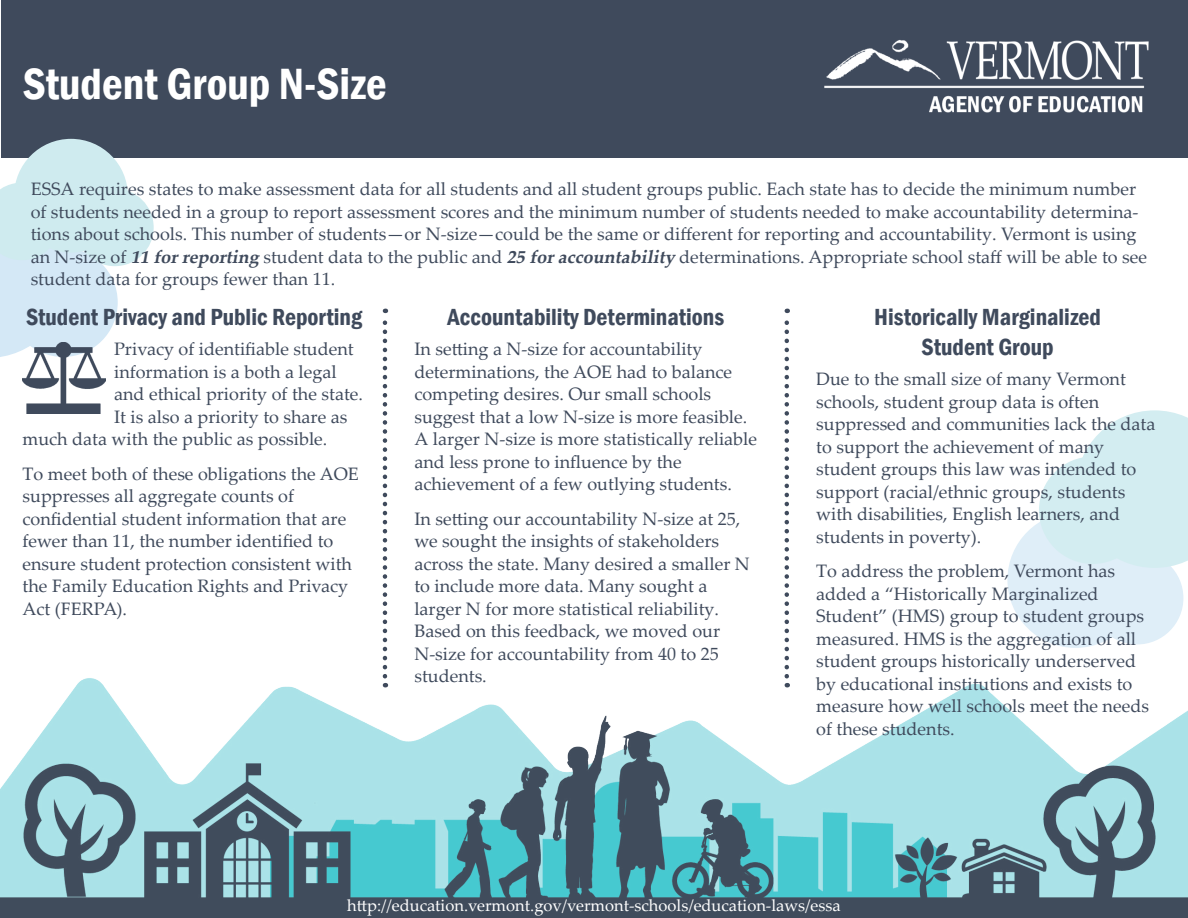
<style>
.page{position:relative;width:1188px;height:918px;background:#fff}
.page>*{position:absolute;margin:0;border:0;box-sizing:border-box;transform-origin:0 0}
.t1{font:600 condensed 45px "Franklin Gothic";color:#fff}
.t2{font:600 condensed 24px/30px "Franklin Gothic";color:#3f4a5c;text-align:center}
.t3{font:18px/22.5px "Palatino Linotype";color:#3f4a5c}
.t4{font:16.5px "Palatino Linotype";color:#fff}
.s1{font-weight:700;font-style:italic}
</style>
<div class="page">
<div style="left:1px;top:0;width:1187px;height:158px;background:#3f4a5c"></div>
<div style="left:1007px;top:512px;width:137px;height:136px;background:#dfeef8;border-radius:50%"></div>
<div style="left:1091px;top:552px;width:92px;height:92px;background:#dfeef8;border-radius:50%"></div>
<img style="left:1px;top:657px;width:1187px;height:261px">
<div style="left:1039px;top:457px;width:107px;height:107px;background:#d3edf1;border-radius:50%"></div>
<svg style="left:1077px;top:410px;width:111px;height:158px"></svg>
<img style="left:824px;top:40px;width:325px;height:73px">
<div style="left:9px;top:248px;width:109px;height:109px;background:#d4e8f6;border-radius:50%"></div>
<div style="left:0;top:183px;width:51px;height:174px;background:#d4e8f6"></div>
<div style="left:14px;top:139px;width:114px;height:114px;background:#cfebef;border-radius:50%"></div>
<div style="left:76px;top:189px;width:78px;height:77px;background:#cfebef;border-radius:50%"></div>
<svg style="left:383px;top:309px;width:4px;height:367px"></svg>
<svg style="left:785px;top:309px;width:4px;height:367px"></svg>
<img style="left:23px;top:342px;width:83px;height:72px">
<p class="t1" style="left:23px;top:54px;width:366px">Student Group N-Size</p>
<p class="t3" style="left:31px;top:177px;width:1118px">ESSA requires states to make assessment data for all students and all student groups public. Each state has to decide the minimum number of students needed in a group to report assessment scores and the minimum number of students needed to make accountability determina&shy;tions about schools. This number of students—or N-size—could be the same or different for reporting and accountability. Vermont is using an N-size of <span class="s1">11 forreporting</span> student data to the public and <span class="s1">25 foraccountability</span> determinations. Appropriate school staff will be able to see student data for groups fewer than 11.</p>
<p class="t2" style="left:26px;top:302px;width:338px">Student Privacy and Public Reporting</p>
<p class="t3" style="left:114px;top:337px;width:241px">Privacy of identifiable student</p>
<p class="t3" style="left:114px;top:360px;width:224px">information is a both a legal</p>
<p class="t3" style="left:114px;top:382px;width:250px">and ethical priority of the state.</p>
<p class="t3" style="left:114px;top:405px;width:235px">It is also a priority to share as</p>
<p class="t3" style="left:23px;top:427px;width:306px">much data with the public as possible.</p>
<p class="t3" style="left:23px;top:462px;width:338px">To meet both of these obligations the AOE suppresses all aggregate counts of confidential student information that are fewer than 11, the number identified to ensure student protection consistent with the Family Education Rights and Privacy Act (FERPA).</p>
<p class="t2" style="left:448px;top:302px;width:278px">Accountability Determinations</p>
<p class="t3" style="left:414px;top:337px;width:344px">In setting a N-size for accountability determinations, the AOE had to balance competing desires. Our small schools suggest that a low N-size is more feasible.<br>A larger N-size is more statistically reliable and less prone to influence by the achievement of a few outlying students.</p>
<p class="t3" style="left:414px;top:507px;width:337px">In setting our accountability N-size at 25, we sought the insights of stakeholders across the state. Many desired a smaller N to include more data. Many sought a larger N for more statistical reliability.<br>Based on this feedback, we moved our N-size for accountability from 40 to 25 students.</p>
<p class="t2" style="left:874px;top:302px;width:228px">Historically Marginalized<br>Student Group</p>
<p class="t3" style="left:816px;top:367px;width:341px">Due to the small size of many Vermont schools, student group data is often suppressed and communities lack the data to support the achievement of many student groups this law was intended to support (racial/ethnic groups, students with disabilities, English learners, and students in poverty).</p>
<p class="t3" style="left:816px;top:559px;width:334px">To address the problem, Vermont has added a “Historically Marginalized Student” (HMS) group to student groups measured. HMS is the aggregation of all student groups historically underserved by educational institutions and exists to measure how well schools meet the needs of these students.</p>
<p class="t4" style="left:347px;top:894px;width:495px">http://education.vermont.gov/vermont-schools/education-laws/essa</p>
</div>
